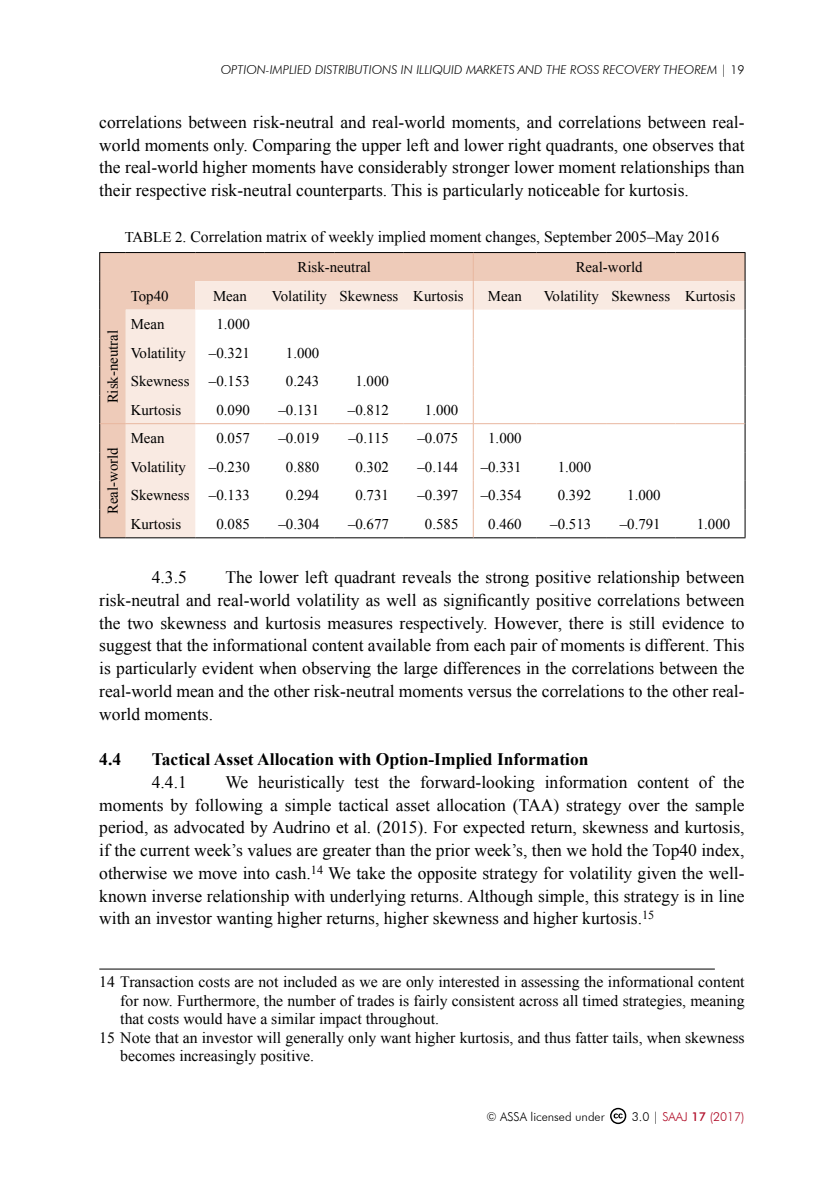
<style>
.page{position:relative;width:834px;height:1191px;background:#fff}
.page>*{position:absolute;margin:0;border:0;box-sizing:border-box;transform-origin:0 0}
.t1{font:17.5px/22.8px "Times New Roman";color:#000;text-align:justify}
.t2{font:700 17.5px "Times New Roman";color:#000}
.t3{font:15.75px "Times New Roman";color:#000}
.t4{font:14.88px "Times New Roman";color:#000}
.t5{font:italic 300 12.25px "Futura BT";color:#000}
.t6{font:300 12.25px "Futura BT";color:#000}
.t7{font:300 12.25px "Futura BT";color:#af0925}
.s1{font-style:normal}
.s2{font-size:14.88px}
.s3{color:#000}
.s4{font-style:italic;color:#000}
.s5{font-weight:500}
</style>
<div class="page">
<svg style="left:610px;top:1107px;width:16px;height:17px"></svg>
<div style="left:126px;top:253px;width:618px;height:28px;background:#eecbb9"></div>
<svg style="left:126px;top:281px;width:618px;height:256px"></svg>
<hr style="left:126px;top:537px;width:69px;height:1px;background:#000">
<hr style="left:195px;top:537px;width:70px;height:1px;background:#000">
<hr style="left:265px;top:537px;width:69px;height:1px;background:#000">
<hr style="left:334px;top:537px;width:69px;height:1px;background:#000">
<hr style="left:403px;top:537px;width:70px;height:1px;background:#000">
<hr style="left:473px;top:537px;width:63px;height:1px;background:#000">
<hr style="left:536px;top:537px;width:70px;height:1px;background:#000">
<hr style="left:606px;top:537px;width:69px;height:1px;background:#000">
<hr style="left:675px;top:537px;width:70px;height:1px;background:#000">
<hr style="left:126px;top:252px;width:69px;height:1px;background:#000">
<hr style="left:195px;top:252px;width:70px;height:1px;background:#000">
<hr style="left:265px;top:252px;width:69px;height:1px;background:#000">
<hr style="left:334px;top:252px;width:69px;height:1px;background:#000">
<hr style="left:403px;top:252px;width:70px;height:1px;background:#000">
<hr style="left:473px;top:252px;width:63px;height:1px;background:#000">
<hr style="left:536px;top:252px;width:70px;height:1px;background:#000">
<hr style="left:606px;top:252px;width:69px;height:1px;background:#000">
<hr style="left:675px;top:252px;width:70px;height:1px;background:#000">
<svg style="left:744px;top:253px;width:1px;height:284px"></svg>
<svg style="left:473px;top:253px;width:1px;height:284px"></svg>
<hr style="left:126px;top:423px;width:69px;height:1px;background:#e8b79f">
<hr style="left:195px;top:423px;width:70px;height:1px;background:#e8b79f">
<hr style="left:265px;top:423px;width:69px;height:1px;background:#e8b79f">
<hr style="left:334px;top:423px;width:69px;height:1px;background:#e8b79f">
<hr style="left:403px;top:423px;width:70px;height:1px;background:#e8b79f">
<hr style="left:473px;top:423px;width:63px;height:1px;background:#e8b79f">
<hr style="left:536px;top:423px;width:70px;height:1px;background:#e8b79f">
<hr style="left:606px;top:423px;width:69px;height:1px;background:#e8b79f">
<hr style="left:675px;top:423px;width:69px;height:1px;background:#e8b79f">
<svg style="left:99px;top:252px;width:27px;height:286px;background:#e4c2b1"></svg>
<hr style="left:99px;top:968px;width:615px;height:1px;background:#000">
<p class="t5" style="left:221px;top:62px;width:525px">OPTION-IMPLIED DISTRIBUTIONS IN ILLIQUID MARKETS AND THE ROSS RECOVERY THEOREM | <span class="s1">19</span></p>
<p class="t1" style="left:99px;top:110px;width:646px">correlations between risk-neutral and real-world moments, and correlations between real&shy;world moments only. Comparing the upper left and lower right quadrants, one observes that the real-world higher moments have considerably stronger lower moment relationships than their respective risk-neutral counterparts. This is particularly noticeable for kurtosis.</p>
<p class="t3" style="left:125px;top:226px;width:596px"><span class="s2">TABLE 2</span>. Correlation matrix of weekly implied moment changes, September 2005–May 2016</p>
<p class="t4" style="left:297px;top:257px;width:75px">Risk-neutral</p>
<p class="t4" style="left:575px;top:257px;width:68px">Real-world</p>
<p class="t4" style="left:131px;top:285px;width:39px">Top40</p>
<p class="t4" style="left:213px;top:285px;width:35px">Mean</p>
<p class="t4" style="left:272px;top:285px;width:193px">Volatility Skewness Kurtosis</p>
<p class="t4" style="left:488px;top:285px;width:35px">Mean</p>
<p class="t4" style="left:543px;top:285px;width:193px">Volatility Skewness Kurtosis</p>
<p class="t4" style="left:103px;top:403px;width:75px;rotate:-90deg">Risk-neutral</p>
<p class="t4" style="left:131px;top:314px;width:35px">Mean</p>
<p class="t4" style="left:216px;top:314px;width:35px">1.000</p>
<p class="t4" style="left:131px;top:342px;width:57px">Volatility</p>
<p class="t4" style="left:209px;top:342px;width:42px">–0.321</p>
<p class="t4" style="left:286px;top:342px;width:35px">1.000</p>
<p class="t4" style="left:131px;top:371px;width:60px">Skewness</p>
<p class="t4" style="left:209px;top:371px;width:42px">–0.153</p>
<p class="t4" style="left:286px;top:371px;width:35px">0.243</p>
<p class="t4" style="left:355px;top:371px;width:35px">1.000</p>
<p class="t4" style="left:131px;top:399px;width:52px">Kurtosis</p>
<p class="t4" style="left:216px;top:399px;width:35px">0.090</p>
<p class="t4" style="left:278px;top:399px;width:42px">–0.131</p>
<p class="t4" style="left:348px;top:399px;width:42px">–0.812</p>
<p class="t4" style="left:425px;top:399px;width:35px">1.000</p>
<p class="t4" style="left:103px;top:514px;width:68px;rotate:-90deg">Real-world</p>
<p class="t4" style="left:131px;top:428px;width:35px">Mean</p>
<p class="t4" style="left:216px;top:428px;width:35px">0.057</p>
<p class="t4" style="left:278px;top:428px;width:42px">–0.019</p>
<p class="t4" style="left:348px;top:428px;width:42px">–0.115</p>
<p class="t4" style="left:417px;top:428px;width:42px">–0.075</p>
<p class="t4" style="left:488px;top:428px;width:35px">1.000</p>
<p class="t4" style="left:131px;top:456px;width:57px">Volatility</p>
<p class="t4" style="left:209px;top:456px;width:42px">–0.230</p>
<p class="t4" style="left:286px;top:456px;width:35px">0.880</p>
<p class="t4" style="left:355px;top:456px;width:35px">0.302</p>
<p class="t4" style="left:417px;top:456px;width:42px">–0.144</p>
<p class="t4" style="left:480px;top:456px;width:42px">–0.331</p>
<p class="t4" style="left:557px;top:456px;width:35px">1.000</p>
<p class="t4" style="left:131px;top:485px;width:60px">Skewness</p>
<p class="t4" style="left:209px;top:485px;width:42px">–0.133</p>
<p class="t4" style="left:286px;top:485px;width:35px">0.294</p>
<p class="t4" style="left:355px;top:485px;width:35px">0.731</p>
<p class="t4" style="left:417px;top:485px;width:42px">–0.397</p>
<p class="t4" style="left:480px;top:485px;width:42px">–0.354</p>
<p class="t4" style="left:557px;top:485px;width:35px">0.392</p>
<p class="t4" style="left:627px;top:485px;width:35px">1.000</p>
<p class="t4" style="left:131px;top:514px;width:52px">Kurtosis</p>
<p class="t4" style="left:216px;top:514px;width:35px">0.085</p>
<p class="t4" style="left:278px;top:514px;width:42px">–0.304</p>
<p class="t4" style="left:348px;top:514px;width:42px">–0.677</p>
<p class="t4" style="left:425px;top:514px;width:35px">0.585</p>
<p class="t4" style="left:488px;top:514px;width:35px">0.460</p>
<p class="t4" style="left:550px;top:514px;width:42px">–0.513</p>
<p class="t4" style="left:619px;top:514px;width:42px">–0.791</p>
<p class="t4" style="left:696px;top:514px;width:35px">1.000</p>
<p class="t1" style="left:99px;top:565px;width:646px;text-indent:126px">The lower left quadrant reveals the strong positive relationship between risk-neutral and real-world volatility as well as significantly positive correlations between the two skewness and kurtosis measures respectively. However, there is still evidence to suggest that the informational content available from each pair of moments is different. This is particularly evident when observing the large differences in the correlations between the real-world mean and the other risk-neutral moments versus the correlations to the other real&shy;world moments.</p>
<p class="t2" style="left:99px;top:747px;width:23px">4.4</p>
<p class="t2" style="left:152px;top:747px;width:438px">Tactical Asset Allocation with Option-Implied Information</p>
<p class="t1" style="left:152px;top:770px;width:36px">4.4.1</p>
<p class="t1" style="left:152px;top:565px;width:36px">4.3.5</p>
<p class="t1" style="left:99px;top:770px;width:646px;text-indent:126px">We heuristically test the forward-looking information content of the moments by following a simple tactical asset allocation (TAA) strategy over the sample period, as advocated by Audrino et al. (2015). For expected return, skewness and kurtosis, if the current week’s values are greater than the prior week’s, then we hold the Top40 index, otherwise we move into cash.<sup>14</sup> We take the opposite strategy for volatility given the well&shy;known inverse relationship with underlying returns. Although simple, this strategy is in line with an investor wanting higher returns, higher skewness and higher kurtosis.<sup>15</sup></p>
<p class="t3" style="left:99px;top:971px;width:646px">14 Transaction costs are not included as we are only interested in assessing the informational content</p>
<p class="t3" style="left:120px;top:990px;width:625px">for now. Furthermore, the number of trades is fairly consistent across all timed strategies, meaning</p>
<p class="t3" style="left:120px;top:1008px;width:320px">that costs would have a similar impact throughout.</p>
<p class="t3" style="left:99px;top:1026px;width:646px">15 Note that an investor will generally only want higher kurtosis, and thus fatter tails, when skewness</p>
<p class="t3" style="left:120px;top:1045px;width:195px">becomes increasingly positive.</p>
<p class="t6" style="left:486px;top:1109px;width:120px">© ASSA licensed under</p>
<p class="t7" style="left:631px;top:1109px;width:114px"><span class="s3">3.0</span> <span class="s4">|</span> SAAJ <span class="s5">17</span> (2017)</p>
</div>
